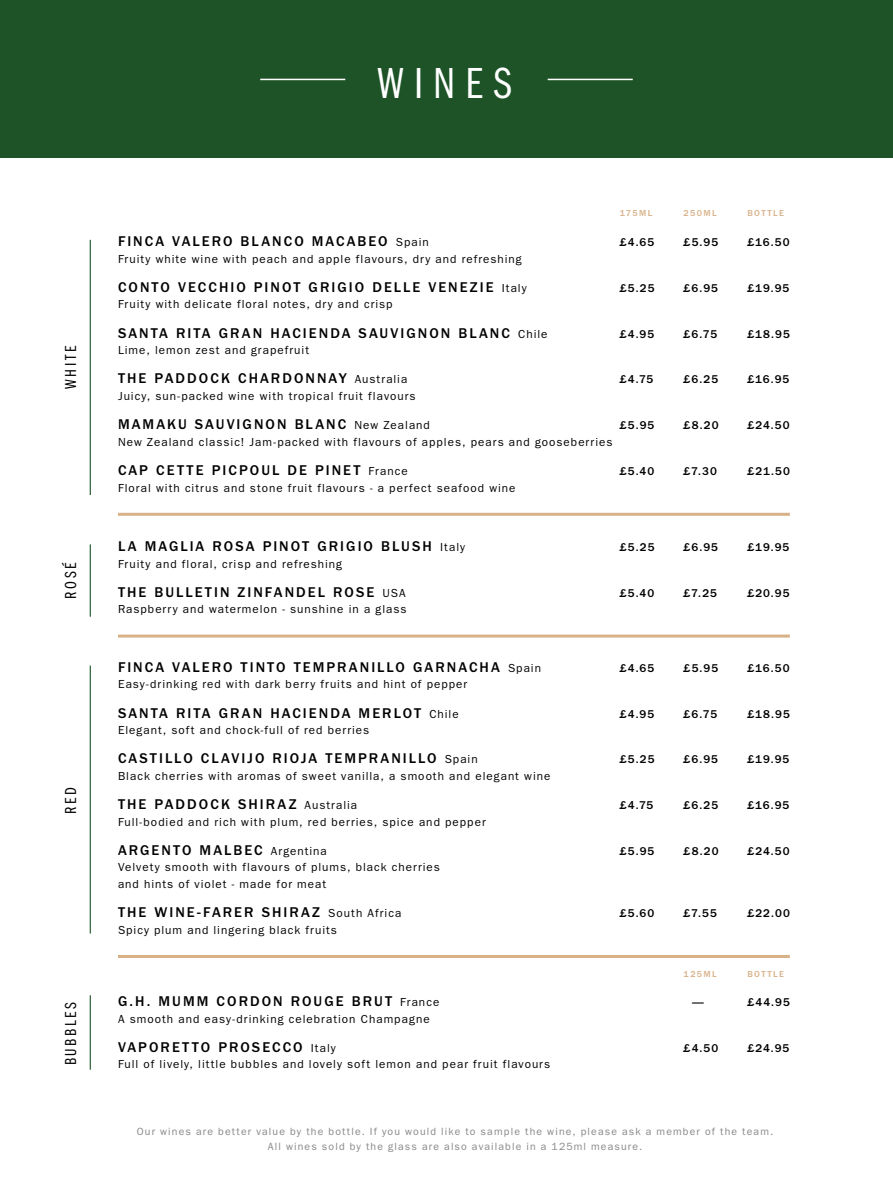
<style>
.page{position:relative;width:893px;height:1191px;background:#fff}
.page>*{position:absolute;margin:0;border:0;box-sizing:border-box;transform-origin:0 0}
.t1{font:45px "Franklin Gothic LT Book Cmpr";letter-spacing:.225em;color:#fff}
.t2{font:16.5px "Franklin Gothic LT Book Cmpr";letter-spacing:.16em;color:#000}
.t3{font:500 14.7px "Franklin Gothic LT";letter-spacing:.14em;color:#000}
.t4{font:11.7px/16.5px "Franklin Gothic LT";letter-spacing:.085em;color:#000}
.t5{font:500 11.7px "Franklin Gothic LT";letter-spacing:.085em;color:#000}
.t6{font:10.5px/14.5px "Franklin Gothic LT";letter-spacing:.11em;color:#878787;text-align:center}
.t7{font:500 9px "Franklin Gothic LT";letter-spacing:.155em;color:#d8b188}
.s1{font-weight:400;font-size:11.7px}
</style>
<div class="page">
<div style="left:0;top:0;width:893px;height:157px;background:#1d5326"></div>
<hr style="left:260px;top:79px;width:85px;height:1px;background:#fff">
<hr style="left:548px;top:79px;width:85px;height:1px;background:#fff">
<hr style="left:118px;top:513px;width:672px;height:3px;background:#d8b188">
<hr style="left:118px;top:634px;width:672px;height:3px;background:#d8b188">
<hr style="left:118px;top:955px;width:672px;height:3px;background:#d8b188">
<hr style="left:90px;top:240px;width:1px;height:255px;background:#1d5326">
<hr style="left:90px;top:544px;width:1px;height:72px;background:#1d5326">
<hr style="left:90px;top:665px;width:1px;height:268px;background:#1d5326">
<hr style="left:90px;top:995px;width:1px;height:74px;background:#1d5326">
<h1 class="t1" style="left:378px;top:58px;width:136px">WINES</h1>
<h2 class="t2" style="left:62px;top:389px;width:44px;rotate:-90deg">WHITE</h2>
<h2 class="t2" style="left:62px;top:598px;width:37px;rotate:-90deg">ROSÉ</h2>
<h2 class="t2" style="left:62px;top:813px;width:28px;rotate:-90deg">RED</h2>
<h2 class="t2" style="left:62px;top:1065px;width:65px;rotate:-90deg">BUBBLES</h2>
<p class="t7" style="left:620px;top:208px;width:34px">175ML</p>
<p class="t7" style="left:684px;top:208px;width:35px">250ML</p>
<p class="t7" style="left:747px;top:208px;width:38px">BOTTLE</p>
<p class="t3" style="left:118px;top:233px;width:312px">FINCA VALERO BLANCO MACABEO <span class="s1">Spain</span></p>
<p class="t5" style="left:620px;top:236px;width:36px">£4.65</p>
<p class="t5" style="left:684px;top:236px;width:36px">£5.95</p>
<p class="t5" style="left:747px;top:236px;width:44px">£16.50</p>
<p class="t4" style="left:118px;top:250px;width:405px">Fruity white wine with peach and apple flavours, dry and refreshing</p>
<p class="t3" style="left:118px;top:279px;width:410px">CONTO VECCHIO PINOT GRIGIO DELLE VENEZIE <span class="s1">Italy</span></p>
<p class="t5" style="left:620px;top:281px;width:36px">£5.25</p>
<p class="t5" style="left:684px;top:281px;width:36px">£6.95</p>
<p class="t5" style="left:747px;top:281px;width:44px">£19.95</p>
<p class="t4" style="left:118px;top:296px;width:276px">Fruity with delicate floral notes, dry and crisp</p>
<p class="t3" style="left:118px;top:324px;width:431px">SANTA RITA GRAN HACIENDA SAUVIGNON BLANC <span class="s1">Chile</span></p>
<p class="t5" style="left:620px;top:327px;width:36px">£4.95</p>
<p class="t5" style="left:684px;top:327px;width:35px">£6.75</p>
<p class="t5" style="left:747px;top:327px;width:44px">£18.95</p>
<p class="t4" style="left:118px;top:342px;width:193px">Lime, lemon zest and grapefruit</p>
<p class="t3" style="left:118px;top:370px;width:291px">THE PADDOCK CHARDONNAY <span class="s1">Australia</span></p>
<p class="t5" style="left:620px;top:373px;width:35px">£4.75</p>
<p class="t5" style="left:683px;top:373px;width:36px">£6.25</p>
<p class="t5" style="left:747px;top:373px;width:44px">£16.95</p>
<p class="t4" style="left:118px;top:388px;width:299px">Juicy, sun-packed wine with tropical fruit flavours</p>
<p class="t3" style="left:118px;top:416px;width:313px">MAMAKU SAUVIGNON BLANC <span class="s1">New Zealand</span></p>
<p class="t5" style="left:620px;top:419px;width:36px">£5.95</p>
<p class="t5" style="left:684px;top:419px;width:36px">£8.20</p>
<p class="t5" style="left:747px;top:419px;width:44px">£24.50</p>
<p class="t4" style="left:118px;top:433px;width:496px">New Zealand classic! Jam-packed with flavours of apples, pears and gooseberries</p>
<p class="t3" style="left:118px;top:462px;width:291px">CAP CETTE PICPOUL DE PINET <span class="s1">France</span></p>
<p class="t5" style="left:620px;top:464px;width:36px">£5.40</p>
<p class="t5" style="left:684px;top:464px;width:35px">£7.30</p>
<p class="t5" style="left:747px;top:464px;width:44px">£21.50</p>
<p class="t4" style="left:118px;top:479px;width:399px">Floral with citrus and stone fruit flavours - a perfect seafood wine</p>
<p class="t3" style="left:118px;top:538px;width:349px">LA MAGLIA ROSA PINOT GRIGIO BLUSH <span class="s1">Italy</span></p>
<p class="t5" style="left:620px;top:540px;width:36px">£5.25</p>
<p class="t5" style="left:684px;top:540px;width:36px">£6.95</p>
<p class="t5" style="left:747px;top:540px;width:44px">£19.95</p>
<p class="t4" style="left:118px;top:555px;width:226px">Fruity and floral, crisp and refreshing</p>
<p class="t3" style="left:118px;top:583px;width:289px">THE BULLETIN ZINFANDEL ROSE <span class="s1">USA</span></p>
<p class="t5" style="left:620px;top:586px;width:36px">£5.40</p>
<p class="t5" style="left:683px;top:586px;width:35px">£7.25</p>
<p class="t5" style="left:747px;top:586px;width:44px">£20.95</p>
<p class="t4" style="left:118px;top:601px;width:290px">Raspberry and watermelon - sunshine in a glass</p>
<p class="t3" style="left:118px;top:659px;width:424px">FINCA VALERO TINTO TEMPRANILLO GARNACHA <span class="s1">Spain</span></p>
<p class="t5" style="left:620px;top:661px;width:36px">£4.65</p>
<p class="t5" style="left:684px;top:661px;width:36px">£5.95</p>
<p class="t5" style="left:747px;top:661px;width:44px">£16.50</p>
<p class="t4" style="left:118px;top:676px;width:351px">Easy-drinking red with dark berry fruits and hint of pepper</p>
<p class="t3" style="left:118px;top:704px;width:342px">SANTA RITA GRAN HACIENDA MERLOT <span class="s1">Chile</span></p>
<p class="t5" style="left:620px;top:707px;width:36px">£4.95</p>
<p class="t5" style="left:684px;top:707px;width:35px">£6.75</p>
<p class="t5" style="left:747px;top:707px;width:44px">£18.95</p>
<p class="t4" style="left:118px;top:722px;width:253px">Elegant, soft and chock-full of red berries</p>
<p class="t3" style="left:118px;top:750px;width:361px">CASTILLO CLAVIJO RIOJA TEMPRANILLO <span class="s1">Spain</span></p>
<p class="t5" style="left:620px;top:753px;width:36px">£5.25</p>
<p class="t5" style="left:684px;top:753px;width:36px">£6.95</p>
<p class="t5" style="left:747px;top:753px;width:44px">£19.95</p>
<p class="t4" style="left:118px;top:767px;width:434px">Black cherries with aromas of sweet vanilla, a smooth and elegant wine</p>
<p class="t3" style="left:118px;top:796px;width:241px">THE PADDOCK SHIRAZ <span class="s1">Australia</span></p>
<p class="t5" style="left:620px;top:798px;width:35px">£4.75</p>
<p class="t5" style="left:683px;top:798px;width:36px">£6.25</p>
<p class="t5" style="left:747px;top:798px;width:44px">£16.95</p>
<p class="t4" style="left:118px;top:813px;width:369px">Full-bodied and rich with plum, red berries, spice and pepper</p>
<p class="t3" style="left:118px;top:842px;width:210px">ARGENTO MALBEC <span class="s1">Argentina</span></p>
<p class="t5" style="left:620px;top:844px;width:36px">£5.95</p>
<p class="t5" style="left:684px;top:844px;width:36px">£8.20</p>
<p class="t5" style="left:747px;top:844px;width:44px">£24.50</p>
<p class="t4" style="left:118px;top:859px;width:323px">Velvety smooth with flavours of plums, black cherries and hints of violet - made for meat</p>
<p class="t3" style="left:118px;top:904px;width:285px">THE WINE-FARER SHIRAZ <span class="s1">South Africa</span></p>
<p class="t5" style="left:620px;top:906px;width:36px">£5.60</p>
<p class="t5" style="left:684px;top:906px;width:35px">£7.55</p>
<p class="t5" style="left:747px;top:906px;width:44px">£22.00</p>
<p class="t4" style="left:118px;top:921px;width:221px">Spicy plum and lingering black fruits</p>
<p class="t7" style="left:684px;top:968px;width:35px">125ML</p>
<p class="t7" style="left:747px;top:968px;width:38px">BOTTLE</p>
<p class="t3" style="left:118px;top:993px;width:323px">G.H. MUMM CORDON ROUGE BRUT <span class="s1">France</span></p>
<p class="t5" style="left:692px;top:995px;width:13px">—</p>
<p class="t5" style="left:747px;top:995px;width:44px">£44.95</p>
<p class="t4" style="left:118px;top:1010px;width:313px">A smooth and easy-drinking celebration Champagne</p>
<p class="t3" style="left:118px;top:1038px;width:219px">VAPORETTO PROSECCO <span class="s1">Italy</span></p>
<p class="t5" style="left:684px;top:1041px;width:36px">£4.50</p>
<p class="t5" style="left:747px;top:1041px;width:44px">£24.95</p>
<p class="t4" style="left:118px;top:1056px;width:434px">Full of lively, little bubbles and lovely soft lemon and pear fruit flavours</p>
<p class="t6" style="left:137px;top:1124px;width:638px">Our wines are better value by the bottle. If you would like to sample the wine, please ask a member of the team.<br>All wines sold by the glass are also available in a 125ml measure.</p>
</div>
